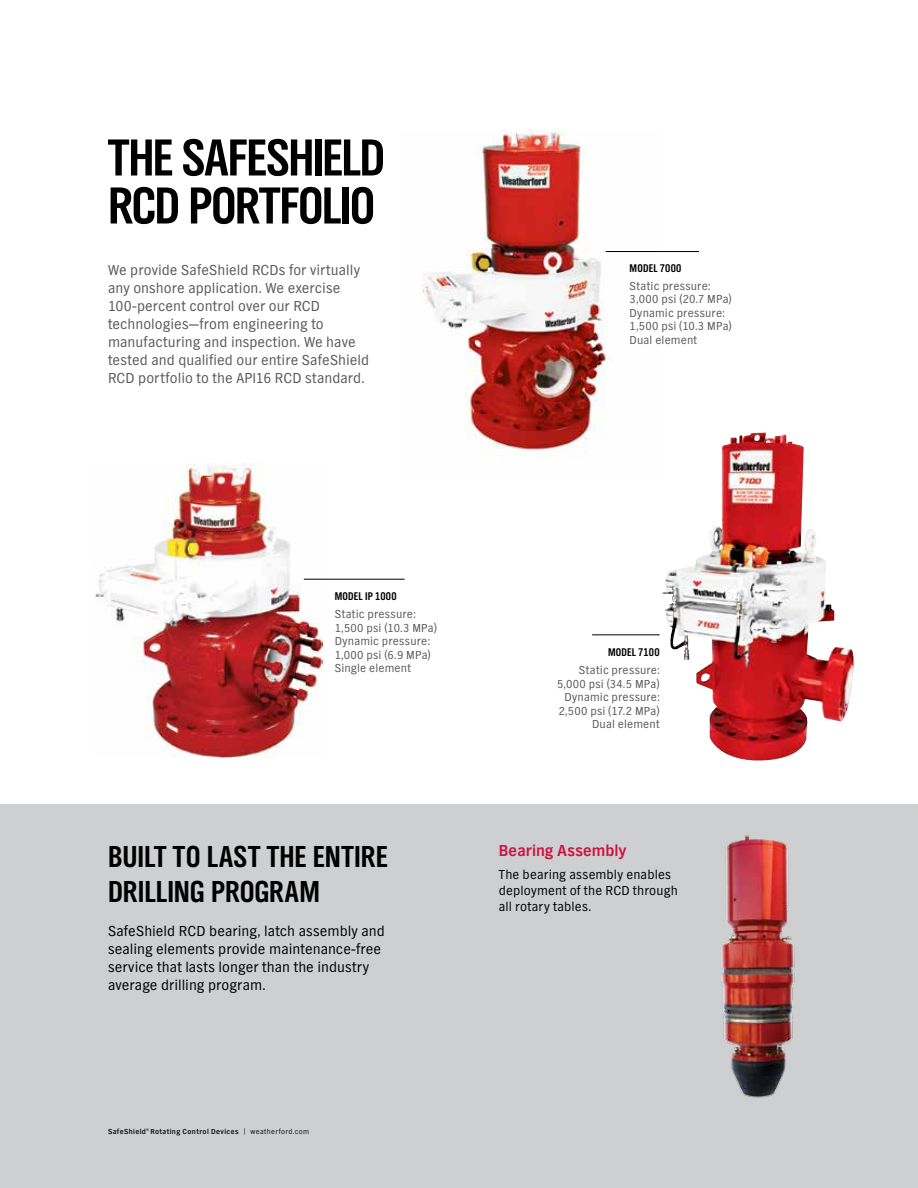
<style>
.page{position:relative;width:918px;height:1188px;background:#fff}
.page>*{position:absolute;margin:0;border:0;box-sizing:border-box;transform-origin:0 0}
.t1{font:54px/48px "TV Nord EF Bold Con";letter-spacing:-.025em;color:#000}
.t2{font:31.5px/34.5px "TV Nord EF Bold Con";letter-spacing:.005em;color:#000}
.t3{font:700 16.5px "TV Nord EF";letter-spacing:.005em;color:#ce1141}
.t4{font:15px/18px "TV Nord EF";letter-spacing:.005em;color:#58595b}
.t5{font:15px/18px "TV Nord EF";letter-spacing:.005em;color:#000}
.t6{font:13.5px/16.2px "TV Nord EF";letter-spacing:.01em;color:#000}
.t7{font:12px/13.5px "TV Nord EF";letter-spacing:.015em;color:#58595b}
.t8{font:11.55px "TV Nord EF Bold Con";letter-spacing:.02em;color:#000}
.t9{font:700 7.5px "TV Nord EF";letter-spacing:.055em;color:#000}
.s1{font-weight:400}
</style>
<div class="page">
<img style="left:423px;top:131px;width:237px;height:326px">
<div style="left:0;top:804px;width:918px;height:384px;background:#cdcfd0"></div>
<img style="left:662px;top:433px;width:192px;height:327px">
<img style="left:721px;top:835px;width:74px;height:263px">
<img style="left:94px;top:464px;width:228px;height:294px">
<hr style="left:304px;top:579px;width:101px;height:1px;background:#000">
<hr style="left:592px;top:635px;width:68px;height:1px;background:#000">
<hr style="left:606px;top:251px;width:93px;height:1px;background:#000">
<h1 class="t1" style="left:108px;top:135px;width:279px">THE SAFESHIELD<br>RCD PORTFOLIO</h1>
<p class="t4" style="left:108px;top:261px;width:263px">We provide SafeShield RCDs for virtually any onshore application. We exercise 100-percent control over our RCD technologies—from engineering to manufacturing and inspection. We have tested and qualified our entire SafeShield RCD portfolio to the API16 RCD standard.</p>
<p class="t8" style="left:630px;top:262px;width:53px">MODEL 7000</p>
<p class="t7" style="left:630px;top:280px;width:104px">Static pressure:<br>3,000 psi (20.7 MPa)<br>Dynamic pressure:<br>1,500 psi (10.3 MPa)<br>Dual element</p>
<p class="t8" style="left:335px;top:590px;width:63px">MODEL IP 1000</p>
<p class="t7" style="left:335px;top:608px;width:104px">Static pressure:<br>1,500 psi (10.3 MPa)<br>Dynamic pressure:<br>1,000 psi (6.9 MPa)<br>Single element</p>
<h2 class="t2" style="left:108px;top:840px;width:281px">BUILT TO LAST THE ENTIRE<br>DRILLING PROGRAM</h2>
<p class="t5" style="left:108px;top:922px;width:278px">SafeShield RCD bearing, latch assembly and sealing elements provide maintenance-free service that lasts longer than the industry average drilling program.</p>
<p class="t9" style="left:108px;top:1127px;width:203px">SafeShield<sup>®</sup> Rotating Control Devices <span class="s1">| weatherford.com</span></p>
<p class="t8" style="left:608px;top:646px;width:53px">MODEL 7100</p>
<p class="t7" style="left:557px;top:664px;width:104px;text-align:right">Static pressure:<br>5,000 psi (34.5 MPa)<br>Dynamic pressure:<br>2,500 psi (17.2 MPa)<br>Dual element</p>
<p class="t3" style="left:499px;top:841px;width:129px">Bearing Assembly</p>
<p class="t6" style="left:499px;top:867px;width:180px">The bearing assembly enables deployment of the RCD through all rotary tables.</p>
</div>
